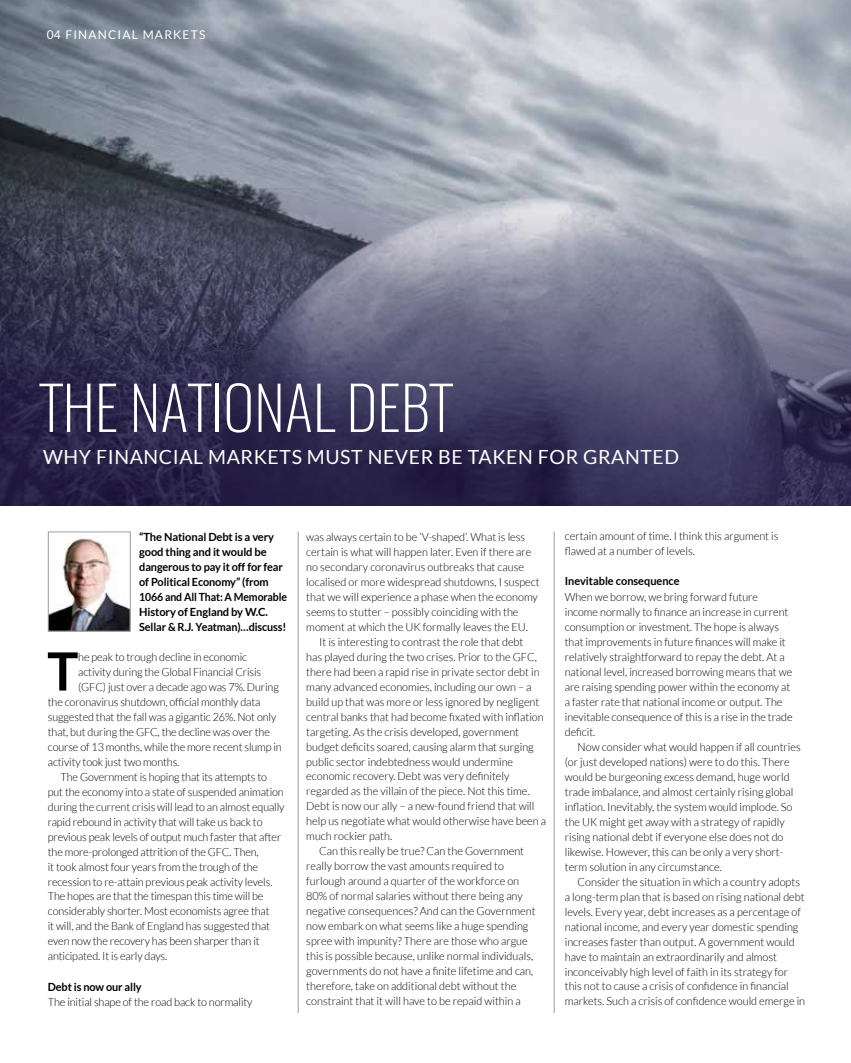
<style>
.page{position:relative;width:851px;height:1063px;background:#fff}
.page>*{position:absolute;margin:0;border:0;box-sizing:border-box;transform-origin:0 0}
.t1{font:200 59.7px "Oswald";color:#fff}
.t2{font:700 52.8px "Lato";color:#000}
.t3{font:19.5px "Lato";letter-spacing:.03em;color:#fff}
.t4{font:12px "Lato";letter-spacing:.1em;color:#fff}
.t5{font:300 11.25px/15px "Lato";color:#000}
.t6{font:300 11.25px/15px "Lato";color:#000;scale:.96 1}
.t7{font:700 11.25px/15px "Lato";letter-spacing:-.01em;color:#000}
</style>
<div class="page">
<img style="left:0;top:0;width:850px;height:189px">
<svg style="left:0;top:189px;width:850px;height:317px;background:#555470"></svg>
<hr style="left:298px;top:531px;width:1px;height:482px;background:#9d9d9c">
<hr style="left:553px;top:531px;width:1px;height:482px;background:#9d9d9c">
<img style="left:50px;top:535px;width:79px;height:95px">
<div style="left:48px;top:531px;width:83px;height:101px;border:1px solid #9d9d9c"></div>
<p class="t4" style="left:47px;top:28px;width:160px">04 FINANCIAL MARKETS</p>
<h1 class="t1" style="left:40px;top:368px;width:414px">THE NATIONAL DEBT</h1>
<h3 class="t3" style="left:43px;top:446px;width:637px">WHY FINANCIAL MARKETS MUST NEVER BE TAKEN FOR GRANTED</h3>
<p class="t7" style="left:139px;top:529px;width:149px">“The National Debt is a very good thing and it would be dangerous to pay it off for fear of Political Economy” (from<br>1066 and All That: A Memorable<br>History of England by W.C.<br>Sellar &amp; R.J. Yeatman)…discuss!</p>
<h2 class="t2" style="left:47px;top:641px;width:33px">T</h2>
<p class="t5" style="left:78px;top:649px;width:170px">he peak to trough decline in economic</p>
<p class="t5" style="left:78px;top:664px;width:184px">activity during the Global Financial Crisis</p>
<p class="t5" style="left:78px;top:679px;width:202px">(GFC) just over a decade ago was 7%. During</p>
<p class="t5" style="left:48px;top:694px;width:214px">the coronavirus shutdown, official monthly data</p>
<p class="t5" style="left:48px;top:709px;width:230px">suggested that the fall was a gigantic 26%. Not only</p>
<p class="t5" style="left:48px;top:724px;width:223px">that, but during the GFC, the decline was over the</p>
<p class="t5" style="left:48px;top:739px;width:235px">course of 13 months, while the more recent slump in</p>
<p class="t5" style="left:48px;top:754px;width:133px">activity took just two months.</p>
<p class="t5" style="left:61px;top:769px;width:208px">The Government is hoping that its attempts to</p>
<p class="t5" style="left:48px;top:784px;width:237px">put the economy into a state of suspended animation</p>
<p class="t5" style="left:48px;top:799px;width:238px">during the current crisis will lead to an almost equally</p>
<p class="t5" style="left:48px;top:814px;width:216px">rapid rebound in activity that will take us back to</p>
<p class="t5" style="left:48px;top:829px;width:235px">previous peak levels of output much faster that after</p>
<p class="t5" style="left:48px;top:844px;width:212px">the more-prolonged attrition of the GFC. Then,</p>
<p class="t5" style="left:48px;top:859px;width:212px">it took almost four years from the trough of the</p>
<p class="t5" style="left:48px;top:874px;width:226px">recession to re-attain previous peak activity levels.</p>
<p class="t5" style="left:48px;top:889px;width:217px">The hopes are that the timespan this time will be</p>
<p class="t5" style="left:48px;top:904px;width:223px">considerably shorter. Most economists agree that</p>
<p class="t5" style="left:48px;top:919px;width:224px">it will, and the Bank of England has suggested that</p>
<p class="t5" style="left:48px;top:934px;width:213px">even now the recovery has been sharper than it</p>
<p class="t5" style="left:48px;top:949px;width:121px">anticipated. It is early days.</p>
<p class="t7" style="left:48px;top:979px;width:95px">Debt is now our ally</p>
<p class="t5" style="left:48px;top:994px;width:206px">The initial shape of the road back to normality</p>
<p class="t5" style="left:306px;top:529px;width:235px">was always certain to be ‘V-shaped’. What is less certain is what will happen later. Even if there are no secondary coronavirus outbreaks that cause localised or more widespread shutdowns, I suspect that we will experience a phase when the economy seems to stutter – possibly coinciding with the moment at which the UK formally leaves the EU.</p>
<p class="t5" style="left:319px;top:634px;width:206px">It is interesting to contrast the role that debt</p>
<p class="t5" style="left:306px;top:649px;width:232px">has played during the two crises. Prior to the GFC,</p>
<p class="t5" style="left:306px;top:664px;width:235px">there had been a rapid rise in private sector debt in</p>
<p class="t5" style="left:306px;top:679px;width:227px">many advanced economies, including our own – a</p>
<p class="t5" style="left:306px;top:694px;width:234px">build up that was more or less ignored by negligent</p>
<p class="t5" style="left:306px;top:709px;width:239px">central banks that had become fixated with inflation</p>
<p class="t5" style="left:306px;top:724px;width:214px">targeting. As the crisis developed, government</p>
<p class="t5" style="left:306px;top:739px;width:229px">budget deficits soared, causing alarm that surging</p>
<p class="t5" style="left:306px;top:754px;width:208px">public sector indebtedness would undermine</p>
<p class="t5" style="left:306px;top:769px;width:204px">economic recovery. Debt was very definitely</p>
<p class="t5" style="left:306px;top:784px;width:225px">regarded as the villain of the piece. Not this time.</p>
<p class="t5" style="left:306px;top:799px;width:230px">Debt is now our ally – a new-found friend that will</p>
<p class="t5" style="left:306px;top:814px;width:241px">help us negotiate what would otherwise have been a</p>
<p class="t5" style="left:306px;top:829px;width:87px">much rockier path.</p>
<p class="t5" style="left:319px;top:844px;width:206px">Can this really be true? Can the Government</p>
<p class="t5" style="left:306px;top:859px;width:199px">really borrow the vast amounts required to</p>
<p class="t5" style="left:306px;top:874px;width:214px">furlough around a quarter of the workforce on</p>
<p class="t5" style="left:306px;top:889px;width:218px">80% of normal salaries without there being any</p>
<p class="t5" style="left:306px;top:904px;width:231px">negative consequences? And can the Government</p>
<p class="t5" style="left:306px;top:919px;width:224px">now embark on what seems like a huge spending</p>
<p class="t5" style="left:306px;top:934px;width:223px">spree with impunity? There are those who argue</p>
<p class="t5" style="left:306px;top:949px;width:228px">this is possible because, unlike normal individuals,</p>
<p class="t5" style="left:306px;top:964px;width:228px">governments do not have a finite lifetime and can,</p>
<p class="t5" style="left:306px;top:979px;width:211px">therefore, take on additional debt without the</p>
<p class="t5" style="left:306px;top:994px;width:216px">constraint that it will have to be repaid within a</p>
<p class="t5" style="left:564px;top:529px;width:215px">certain amount of time. I think this argument is flawed at a number of levels.</p>
<p class="t7" style="left:564px;top:574px;width:116px">Inevitable consequence</p>
<p class="t6" style="left:564px;top:589px;width:239px">When we borrow, we bring forward future income normally to finance an increase in current consumption or investment. The hope is always that improvements in future finances will make it relatively straightforward to repay the debt. At a national level, increased borrowing means that we are raising spending power within the economy at a faster rate that national income or output. The inevitable consequence of this is a rise in the trade deficit.</p>
<p class="t5" style="left:564px;top:739px;width:237px;text-indent:13px">Now consider what would happen if all countries (or just developed nations) were to do this. There would be burgeoning excess demand, huge world trade imbalance, and almost certainly rising global inflation. Inevitably, the system would implode. So the UK might get away with a strategy of rapidly rising national debt if everyone else does not do likewise. However, this can be only a very short&shy;term solution in any circumstance.</p>
<p class="t5" style="left:564px;top:874px;width:242px;text-indent:13px">Consider the situation in which a country adopts a long-term plan that is based on rising national debt levels. Every year, debt increases as a percentage of national income, and every year domestic spending increases faster than output. A government would have to maintain an extraordinarily and almost inconceivably high level of faith in its strategy for this not to cause a crisis of confidence in financial markets. Such a crisis of confidence would emerge in</p>
</div>
